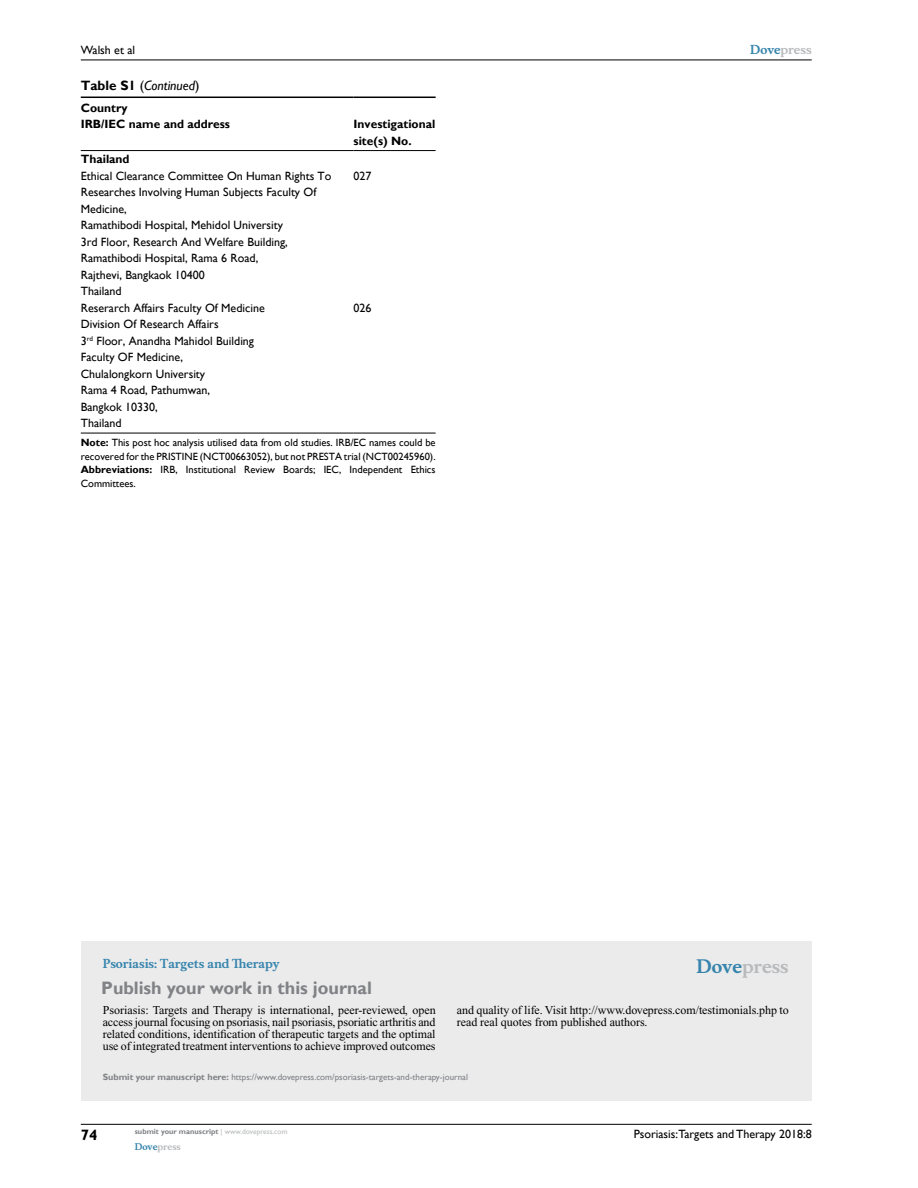
<style>
.page{position:relative;width:918px;height:1188px;background:#fff}
.page>*{position:absolute;margin:0;border:0;box-sizing:border-box;transform-origin:0 0}
.t1{font:700 18px "Gill Sans";color:#808285}
.t2{font:700 18px "Musee";color:#b8babc}
.t3{font:700 15px "Gill Sans";color:#000}
.t4{font:italic 13.5px "Gill Sans";color:#000}
.t5{font:12px/16.5px "Gill Sans";color:#000}
.t6{font:12px/12px "Times New Roman";letter-spacing:-.005em;color:#000;text-align:justify}
.t7{font:700 12px/16.5px "Gill Sans";color:#000}
.t8{font:700 12px "Musee";color:#3785ad}
.t9{font:700 12px "Musee";color:#b8babc}
.t10{font:10.5px/13.5px "Gill Sans";color:#000;text-align:justify}
.t11{font:9px "Gill Sans";color:#808285}
.t12{font:700 9px "Musee";color:#b8babc}
.t13{font:700 7.5px "Gill Sans";color:#808285}
.s1{font-weight:700;font-style:normal}
.s2{font-style:normal}
.s3{font-weight:700}
.s4{color:#3785ad}
.s5{font-weight:400;color:#b8babc}
</style>
<div class="page">
<div style="left:81px;top:941px;width:731px;height:160px;background:#ebebec"></div>
<hr style="left:81px;top:1124px;width:731px;height:1px;background:#000">
<hr style="left:81px;top:60px;width:731px;height:1px;background:#000">
<hr style="left:81px;top:97px;width:273px;height:1px;background:#000">
<hr style="left:354px;top:97px;width:82px;height:1px;background:#000">
<hr style="left:81px;top:150px;width:273px;height:1px;background:#000">
<hr style="left:354px;top:150px;width:82px;height:1px;background:#000">
<hr style="left:81px;top:433px;width:273px;height:1px;background:#000">
<hr style="left:354px;top:433px;width:82px;height:1px;background:#000">
<p class="t5" style="left:81px;top:42px;width:56px">Walsh et al</p>
<p class="t4" style="left:81px;top:78px;width:120px"><span class="s1">Table S1</span> <span class="s2">(</span>Continued<span class="s2">)</span></p>
<p class="t7" style="left:81px;top:100px;width:151px">Country<br>IRB/IEC name and address</p>
<p class="t7" style="left:354px;top:116px;width:83px">Investigational site(s) No.</p>
<p class="t7" style="left:81px;top:151px;width:50px">Thailand</p>
<p class="t5" style="left:81px;top:167px;width:252px">Ethical Clearance Committee On Human Rights To<br>Researches Involving Human Subjects Faculty Of<br>Medicine,<br>Ramathibodi Hospital, Mehidol University<br>3rd Floor, Research And Welfare Building,<br>Ramathibodi Hospital, Rama 6 Road,<br>Rajthevi, Bangkaok 10400<br>Thailand</p>
<p class="t5" style="left:354px;top:167px;width:19px">027</p>
<p class="t5" style="left:81px;top:299px;width:185px">Reserarch Affairs Faculty Of Medicine<br>Division Of Research Affairs<br>3<sup>rd</sup> Floor, Anandha Mahidol Building<br>Faculty OF Medicine,<br>Chulalongkorn University<br>Rama 4 Road, Pathumwan,<br>Bangkok 10330,<br>Thailand</p>
<p class="t5" style="left:354px;top:299px;width:19px">026</p>
<p class="t10" style="left:81px;top:436px;width:356px"><span class="s3">Note:</span> This post hoc analysis utilised data from old studies. IRB/EC names could be recovered for the PRISTINE (NCT00663052), but not PRESTA trial (NCT00245960).<br><span class="s3">Abbreviations:</span> IRB, Institutional Review Boards; IEC, Independent Ethics Committees.</p>
<p class="t8" style="left:103px;top:956px;width:178px">Psoriasis: Targets and Therapy</p>
<h1 class="t1" style="left:101px;top:977px;width:272px">Publish your work in this journal</h1>
<p class="t9" style="left:750px;top:43px;width:63px"><span class="s4">Dove</span>press</p>
<h1 class="t2" style="left:697px;top:955px;width:94px"><span class="s4">Dove</span>press</h1>
<p class="t6" style="left:103px;top:1004px;width:334px">Psoriasis: Targets and Therapy is international, peer-reviewed, open access journal focusing on psoriasis, nail psoriasis, psoriatic arthritis and related conditions, identification of therapeutic targets and the optimal use of integrated treatment interventions to achieve improved outcomes</p>
<p class="t6" style="left:457px;top:1004px;width:333px">and quality of life. Visit http://www.dovepress.com/testimonials.php to read real quotes from published authors.</p>
<p class="t11" style="left:103px;top:1072px;width:367px"><span class="s3">Submit your manuscript here:</span> https://www.dovepress.com/psoriasis-targets-and-therapy-journal</p>
<p class="t3" style="left:81px;top:1126px;width:18px">74</p>
<p class="t13" style="left:135px;top:1127px;width:154px">submit your manuscript <span class="s5">| www.dovepress.com</span></p>
<p class="t12" style="left:135px;top:1141px;width:48px"><span class="s4">Dove</span>press</p>
<p class="t5" style="left:634px;top:1126px;width:180px">Psoriasis:Targets and Therapy 2018:8</p>
</div>
